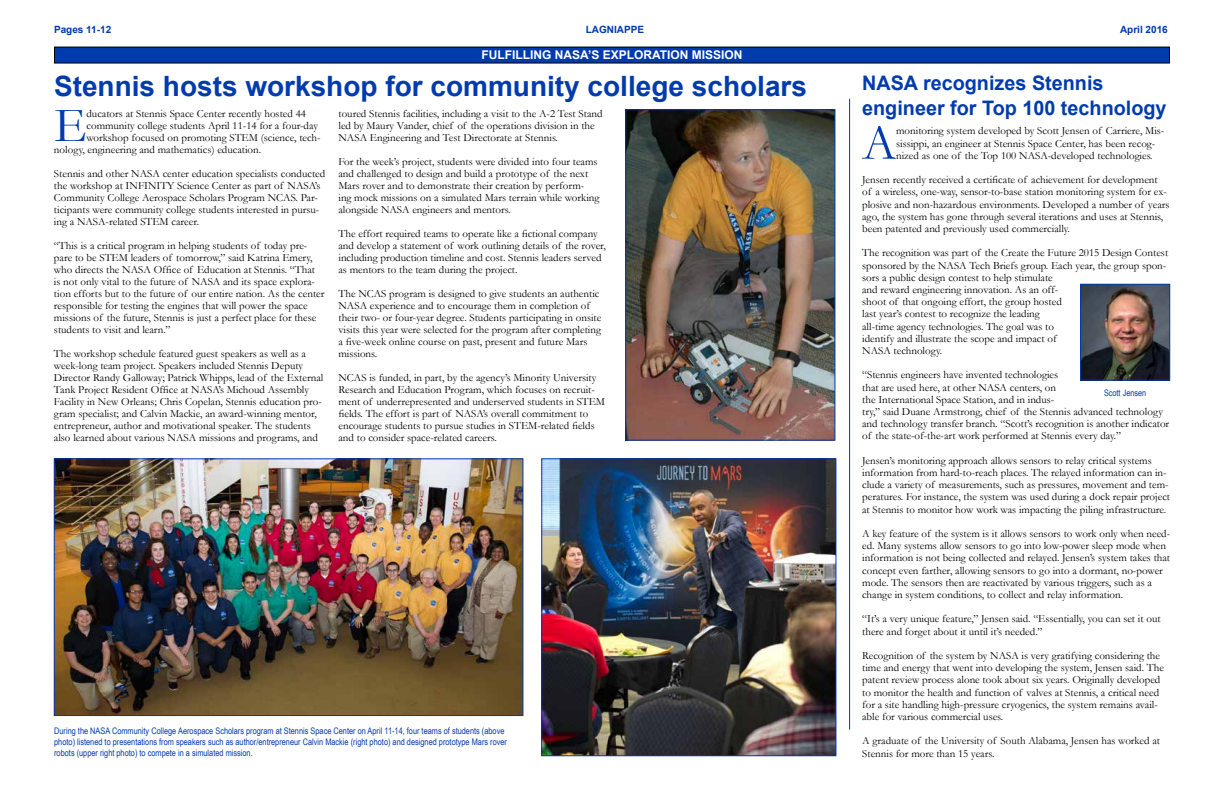
<style>
.page{position:relative;width:1224px;height:792px;background:#fff}
.page>*{position:absolute;margin:0;border:0;box-sizing:border-box;transform-origin:0 0}
.t1{font:50.1px "Garamond";color:#003bae}
.t2{font:49.5px "Garamond";color:#003bae}
.t3{font:700 28px "Arial";color:#003bae}
.t4{font:700 20px/25px "Arial";color:#003bae}
.t5{font:700 12px "Arial";color:#fff}
.t6{font:11px/12px "Garamond";color:#000}
.t7{font:700 10px "Arial";color:#003bae}
.t8{font:9px/11px "Arial Narrow";color:#003bae}
</style>
<div class="page">
<div style="left:54px;top:47px;width:1116px;height:16px;background:#003bae"></div>
<img style="left:56px;top:461px;width:465px;height:253px">
<div style="left:54px;top:459px;width:469px;height:257px;border:1px solid #003bae"></div>
<img style="left:1082px;top:286px;width:86px;height:92px">
<div style="left:1080px;top:284px;width:90px;height:96px;border:1px solid #003bae"></div>
<hr style="left:849px;top:99px;width:1px;height:631px;background:#003bae">
<img style="left:544px;top:461px;width:290px;height:293px">
<div style="left:542px;top:459px;width:294px;height:297px;border:1px solid #003bae"></div>
<img style="left:628px;top:111px;width:205px;height:327px">
<div style="left:626px;top:109px;width:209px;height:331px;border:1px solid #003bae"></div>
<p class="t7" style="left:54px;top:23px;width:59px">Pages 11-12</p>
<p class="t7" style="left:586px;top:23px;width:60px">LAGNIAPPE</p>
<p class="t7" style="left:1120px;top:23px;width:49px">April 2016</p>
<p class="t5" style="left:481px;top:47px;width:263px">FULFILLING NASA’S EXPLORATION MISSION</p>
<h3 class="t3" style="left:54px;top:68px;width:755px">Stennis hosts workshop for community college scholars</h3>
<h2 class="t2" style="left:54px;top:92px;width:34px">E</h2>
<p class="t6" style="left:86px;top:107px;width:221px">ducators at Stennis Space Center recently hosted 44</p>
<p class="t6" style="left:86px;top:119px;width:233px">community college students April 11-14 for a four-day</p>
<p class="t6" style="left:86px;top:131px;width:236px">workshop focused on promoting STEM (science, tech-</p>
<p class="t6" style="left:54px;top:143px;width:209px">nology, engineering and mathematics) education.</p>
<p class="t6" style="left:54px;top:167px;width:273px">Stennis and other NASA center education specialists conducted the workshop at INFINITY Science Center as part of NASA’s Community College Aerospace Scholars Program NCAS. Par&shy;ticipants were community college students interested in pursu&shy;ing a NASA-related STEM career.</p>
<p class="t6" style="left:54px;top:239px;width:272px">“This is a critical program in helping students of today pre&shy;pare to be STEM leaders of tomorrow,” said Katrina Emery, who directs the NASA Office of Education at Stennis. “That<br>is not only vital to the future of NASA and its space explora&shy;tion efforts but to the future of our entire nation. As the center responsible for testing the engines that will power the space missions of the future, Stennis is just a perfect place for these students to visit and learn.”</p>
<p class="t6" style="left:54px;top:347px;width:271px">The workshop schedule featured guest speakers as well as a week-long team project. Speakers included Stennis Deputy Director Randy Galloway; Patrick Whipps, lead of the External Tank Project Resident Office at NASA’s Michoud Assembly Facility in New Orleans; Chris Copelan, Stennis education pro&shy;gram specialist; and Calvin Mackie, an award-winning mentor, entrepreneur, author and motivational speaker. The students also learned about various NASA missions and programs, and</p>
<p class="t6" style="left:338px;top:107px;width:266px">toured Stennis facilities, including a visit to the A-2 Test Stand led by Maury Vander, chief of the operations division in the<br>NASA Engineering and Test Directorate at Stennis.</p>
<p class="t6" style="left:338px;top:155px;width:262px">For the week’s project, students were divided into four teams and challenged to design and build a prototype of the next Mars rover and to demonstrate their creation by perform&shy;ing mock missions on a simulated Mars terrain while working alongside NASA engineers and mentors.</p>
<p class="t6" style="left:338px;top:227px;width:269px">The effort required teams to operate like a fictional company and develop a statement of work outlining details of the rover, including production timeline and cost. Stennis leaders served as mentors to the team during the project.</p>
<p class="t6" style="left:338px;top:287px;width:264px">The NCAS program is designed to give students an authentic NASA experience and to encourage them in completion of their two- or four-year degree. Students participating in onsite visits this year were selected for the program after completing a five-week online course on past, present and future Mars missions.</p>
<p class="t6" style="left:338px;top:371px;width:268px">NCAS is funded, in part, by the agency’s Minority University Research and Education Program, which focuses on recruit&shy;ment of underrepresented and underserved students in STEM fields. The effort is part of NASA’s overall commitment to encourage students to pursue studies in STEM-related fields and to consider space-related careers.</p>
<p class="t8" style="left:54px;top:725px;width:454px">During the NASA Community College Aerospace Scholars program at Stennis Space Center on April 11-14, four teams of students (above photo) listened to presentations from speakers such as author/entrepreneur Calvin Mackie (right photo) and designed prototype Mars rover robots (upper right photo) to compete in a simulated mission.</p>
<h3 class="t4" style="left:862px;top:71px;width:306px">NASA recognizes Stennis engineer for Top 100 technology</h3>
<h1 class="t1" style="left:862px;top:109px;width:35px">A</h1>
<p class="t6" style="left:896px;top:125px;width:270px">monitoring system developed by Scott Jensen of Carriere, Mis&shy;sissippi, an engineer at Stennis Space Center, has been recog&shy;nized as one of the Top 100 NASA-developed technologies.</p>
<p class="t6" style="left:862px;top:173px;width:309px">Jensen recently received a certificate of achievement for development of a wireless, one-way, sensor-to-base station monitoring system for ex&shy;plosive and non-hazardous environments. Developed a number of years ago, the system has gone through several iterations and uses at Stennis, been patented and previously used commercially.</p>
<p class="t6" style="left:862px;top:247px;width:308px">The recognition was part of the Create the Future 2015 Design Contest sponsored by the NASA Tech Briefs group. Each year, the group spon&shy;sors a public design contest to help stimulate<br>and reward engineering innovation. As an off-<br>shoot of that ongoing effort, the group hosted<br>last year’s contest to recognize the leading<br>all-time agency technologies. The goal was to<br>identify and illustrate the scope and impact of<br>NASA technology.</p>
<p class="t6" style="left:862px;top:369px;width:309px">“Stennis engineers have invented technologies<br>that are used here, at other NASA centers, on<br>the International Space Station, and in indus-<br>try,” said Duane Armstrong, chief of the Stennis advanced technology and technology transfer branch. “Scott’s recognition is another indicator of the state-of-the-art work performed at Stennis every day.”</p>
<p class="t6" style="left:862px;top:454px;width:309px">Jensen’s monitoring approach allows sensors to relay critical systems information from hard-to-reach places. The relayed information can in&shy;clude a variety of measurements, such as pressures, movement and tem&shy;peratures. For instance, the system was used during a dock repair project at Stennis to monitor how work was impacting the piling infrastructure.</p>
<p class="t6" style="left:862px;top:527px;width:310px">A key feature of the system is it allows sensors to work only when need&shy;ed. Many systems allow sensors to go into low-power sleep mode when information is not being collected and relayed. Jensen’s system takes that concept even farther, allowing sensors to go into a dormant, no-power mode. The sensors then are reactivated by various triggers, such as a change in system conditions, to collect and relay information.</p>
<p class="t6" style="left:862px;top:613px;width:300px">“It’s a very unique feature,” Jensen said. “Essentially, you can set it out there and forget about it until it’s needed.”</p>
<p class="t6" style="left:862px;top:649px;width:303px">Recognition of the system by NASA is very gratifying considering the time and energy that went into developing the system, Jensen said. The patent review process alone took about six years. Originally developed to monitor the health and function of valves at Stennis, a critical need for a site handling high-pressure cryogenics, the system remains avail&shy;able for various commercial uses.</p>
<p class="t6" style="left:862px;top:735px;width:299px">A graduate of the University of South Alabama, Jensen has worked at<br>Stennis for more than 15 years.</p>
<p class="t8" style="left:1104px;top:387px;width:44px">Scott Jensen</p>
</div>
